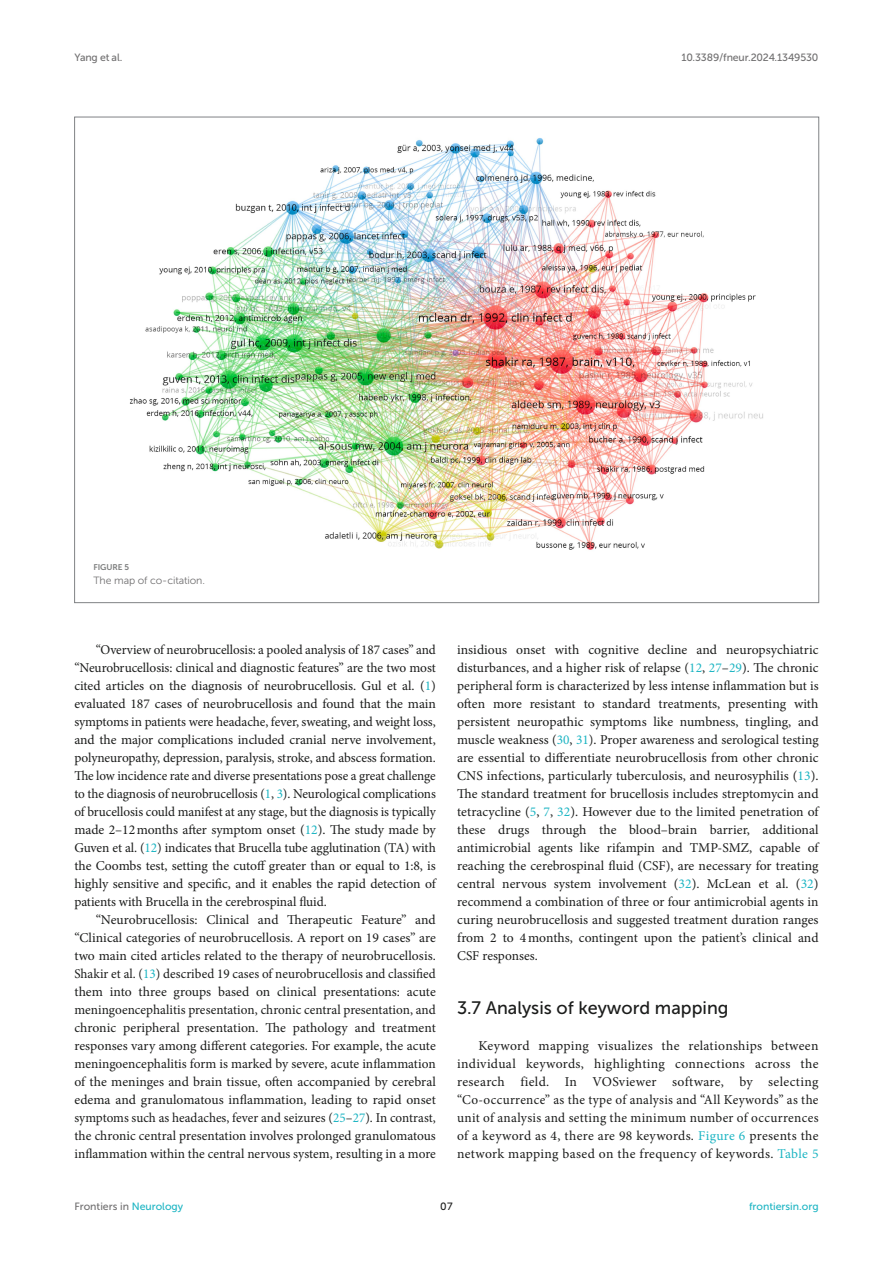
<style>
.page{position:relative;width:893px;height:1263px;background:#fff}
.page>*{position:absolute;margin:0;border:0;box-sizing:border-box;transform-origin:0 0}
.HEAD_2{font:18px "Museo Sans 500";color:#1b1c1b}
.TEXT{font:13.5px/18px "Minion Pro";color:#1b1c1b;text-align:justify}
.TEXT_FLUSH{font:13.5px/18px "Minion Pro";letter-spacing:.02em;color:#1b1c1b;text-align:justify}
.t1{font:10.5px "Museo Sans 500";letter-spacing:-.015em;color:#706f70}
.FIG_LEG{font:10.5px "Museo Sans 300";letter-spacing:-.01em;color:#706f70}
.t2{font:10.5px "Museo Sans 500";color:#1db5c3}
.t3{font:10.5px "Museo Sans 500";color:#1b1c1b}
.FIG_HD{font:8.25px "Museo Sans 700";letter-spacing:-.01em;color:#7e7f7f}
.s1{color:#1db5c3}
</style>
<div class="page">
<img style="left:129px;top:138px;width:634px;height:412px">
<p class="t1" style="left:74px;top:51px;width:49px">Yang et al.</p>
<p class="t1" style="left:681px;top:51px;width:139px">10.3389/fneur.2024.1349530</p>
<p class="FIG_HD" style="left:94px;top:563px;width:37px">FIGURE 5</p>
<p class="FIG_LEG" style="left:94px;top:574px;width:113px">The map of co-citation.</p>
<p class="TEXT" style="left:74px;top:641px;width:363px;text-indent:21px">“Overview of neurobrucellosis: a pooled analysis of 187 cases” and “Neurobrucellosis: clinical and diagnostic features” are the two most cited articles on the diagnosis of neurobrucellosis. Gul et al. (<span class="s1">1</span>) evaluated 187 cases of neurobrucellosis and found that the main symptoms in patients were headache, fever, sweating, and weight loss, and the major complications included cranial nerve involvement, polyneuropathy, depression, paralysis, stroke, and abscess formation.<br>The low incidence rate and diverse presentations pose a great challenge to the diagnosis of neurobrucellosis (<span class="s1">1</span>, <span class="s1">3</span>). Neurological complications of brucellosis could manifest at any stage, but the diagnosis is typically made 2–12months after symptom onset (<span class="s1">12</span>). The study made by Guven et al. (<span class="s1">12</span>) indicates that Brucella tube agglutination (TA) with the Coombs test, setting the cutoff greater than or equal to 1:8, is highly sensitive and specific, and it enables the rapid detection of patients with Brucella in the cerebrospinal fluid.</p>
<p class="TEXT" style="left:74px;top:911px;width:363px;text-indent:21px">“Neurobrucellosis: Clinical and Therapeutic Feature” and “Clinical categories of neurobrucellosis. A report on 19 cases” are two main cited articles related to the therapy of neurobrucellosis.<br>Shakir et al. (<span class="s1">13</span>) described 19 cases of neurobrucellosis and classified them into three groups based on clinical presentations: acute meningoencephalitis presentation, chronic central presentation, and chronic peripheral presentation. The pathology and treatment responses vary among different categories. For example, the acute meningoencephalitis form is marked by severe, acute inflammation of the meninges and brain tissue, often accompanied by cerebral edema and granulomatous inflammation, leading to rapid onset symptoms such as headaches, fever and seizures (<span class="s1">25</span>–<span class="s1">27</span>). In contrast, the chronic central presentation involves prolonged granulomatous inflammation within the central nervous system, resulting in a more</p>
<p class="TEXT" style="left:457px;top:641px;width:363px">insidious onset with cognitive decline and neuropsychiatric disturbances, and a higher risk of relapse (<span class="s1">12</span>, <span class="s1">27</span>–<span class="s1">29</span>). The chronic peripheral form is characterized by less intense inflammation but is often more resistant to standard treatments, presenting with persistent neuropathic symptoms like numbness, tingling, and muscle weakness (<span class="s1">30</span>, <span class="s1">31</span>). Proper awareness and serological testing are essential to differentiate neurobrucellosis from other chronic CNS infections, particularly tuberculosis, and neurosyphilis (<span class="s1">13</span>).<br>The standard treatment for brucellosis includes streptomycin and tetracycline (<span class="s1">5</span>, <span class="s1">7</span>, <span class="s1">32</span>). However due to the limited penetration of these drugs through the blood–brain barrier, additional antimicrobial agents like rifampin and TMP-SMZ, capable of reaching the cerebrospinal fluid (CSF), are necessary for treating central nervous system involvement (<span class="s1">32</span>). McLean et al. (<span class="s1">32</span>) recommend a combination of three or four antimicrobial agents in curing neurobrucellosis and suggested treatment duration ranges from 2 to 4months, contingent upon the patient’s clinical and CSF responses.</p>
<p class="HEAD_2" style="left:457px;top:998px;width:273px">3.7 Analysis of keyword mapping</p>
<p class="TEXT_FLUSH" style="left:457px;top:1037px;width:363px;text-indent:21px">Keyword mapping visualizes the relationships between individual keywords, highlighting connections across the research field. In VOSviewer software, by selecting “Co-occurrence” as the type of analysis and “All Keywords” as the unit of analysis and setting the minimum number of occurrences of a keyword as 4, there are 98 keywords. <span class="s1">Figure 6</span> presents the network mapping based on the frequency of keywords. <span class="s1">Table 5</span></p>
<p class="t1" style="left:74px;top:1200px;width:110px">Frontiers in <span class="s1">Neurology</span></p>
<p class="t3" style="left:440px;top:1200px;width:14px">07</p>
<p class="t2" style="left:749px;top:1200px;width:71px">frontiersin.org</p>
</div>
